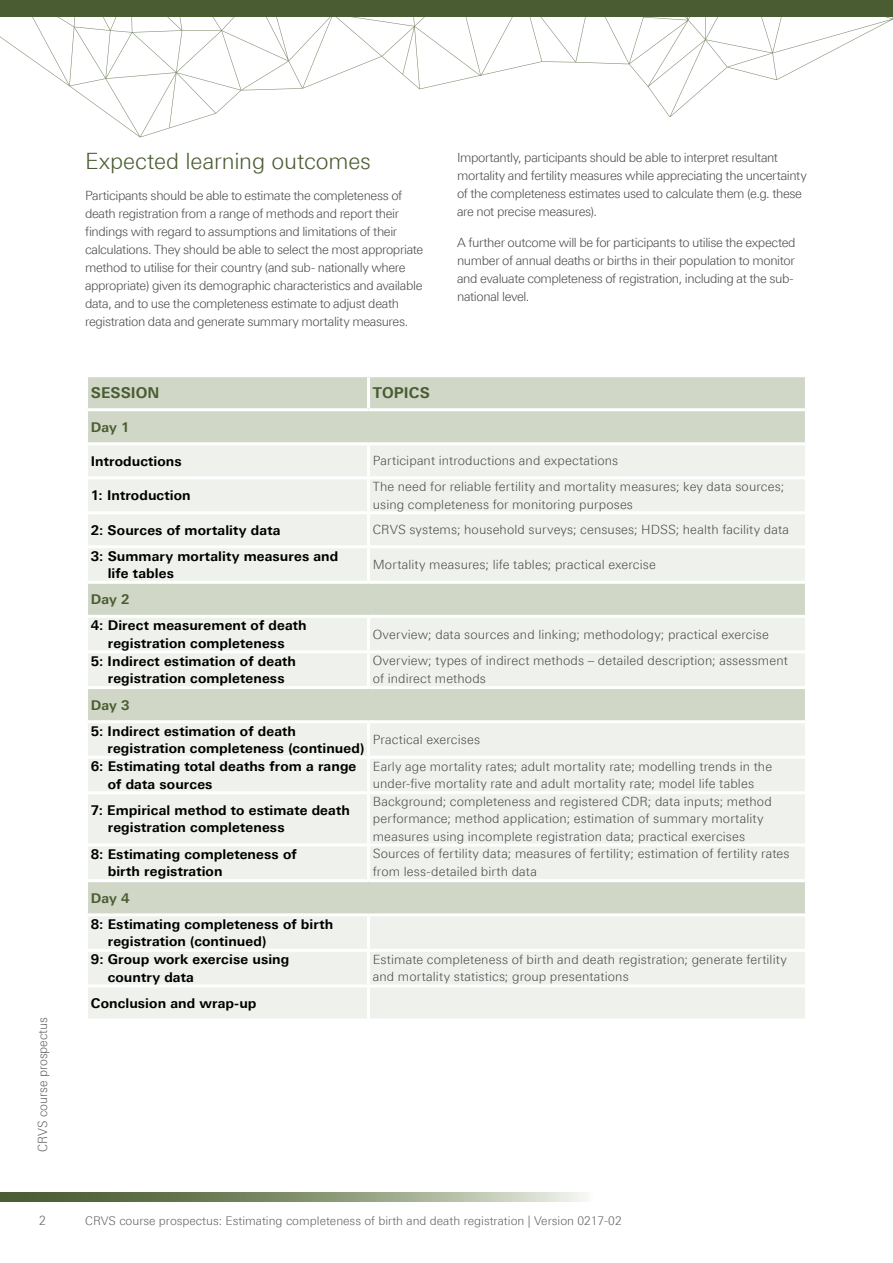
<style>
.page{position:relative;width:893px;height:1263px;background:#fff}
.page>*{position:absolute;margin:0;border:0;box-sizing:border-box;transform-origin:0 0}
.t1{font:300 22.5px "Linotype Univers 330";letter-spacing:-.005em;color:#4a5d32}
.t2{font:700 15px "Linotype Univers 630";letter-spacing:.005em;color:#4a5d32}
.t3{font:700 13.5px/17.2px "Linotype Univers 630";letter-spacing:.01em;color:#000}
.t4{font:700 13.5px "Linotype Univers 630";letter-spacing:.005em;color:#4a5d32}
.t5{font:300 12.75px/17.2px "Linotype Univers 330";letter-spacing:.005em;color:#4d4d4f}
.t6{font:300 12.75px/18px "Linotype Univers 330";letter-spacing:-.03em;color:#4d4d4f}
.t7{font:300 12.75px "Linotype Univers 330";color:#636466;scale:.95 1}
.t8{font:300 12px "Linotype Univers 330";color:#636466}
</style>
<div class="page">
<svg style="left:0;top:1193px;width:586px;height:8px;background:#8a9777"></svg>
<svg style="left:0;top:0;width:893px;height:137px"></svg>
<div style="left:88px;top:377px;width:717px;height:65px;background:#d0d7c7"></div>
<svg style="left:88px;top:445px;width:717px;height:573px;background:#e9ede5"></svg>
<hr style="left:367px;top:377px;width:3px;height:31px;background:#fff">
<hr style="left:85px;top:408px;width:284px;height:3px;background:#fff">
<hr style="left:369px;top:408px;width:439px;height:3px;background:#fff">
<hr style="left:367px;top:445px;width:3px;height:31px;background:#fff">
<hr style="left:85px;top:476px;width:284px;height:3px;background:#fff">
<hr style="left:369px;top:476px;width:439px;height:3px;background:#fff">
<hr style="left:367px;top:479px;width:3px;height:32px;background:#fff">
<hr style="left:85px;top:511px;width:284px;height:3px;background:#fff">
<hr style="left:369px;top:511px;width:439px;height:3px;background:#fff">
<hr style="left:367px;top:514px;width:3px;height:31px;background:#fff">
<hr style="left:85px;top:545px;width:284px;height:3px;background:#fff">
<hr style="left:369px;top:545px;width:439px;height:3px;background:#fff">
<hr style="left:367px;top:548px;width:3px;height:33px;background:#fff">
<hr style="left:85px;top:581px;width:284px;height:3px;background:#fff">
<hr style="left:369px;top:581px;width:439px;height:3px;background:#fff">
<hr style="left:85px;top:615px;width:284px;height:3px;background:#fff">
<hr style="left:369px;top:615px;width:439px;height:3px;background:#fff">
<hr style="left:367px;top:618px;width:3px;height:32px;background:#fff">
<hr style="left:85px;top:650px;width:284px;height:3px;background:#fff">
<hr style="left:369px;top:650px;width:439px;height:3px;background:#fff">
<hr style="left:367px;top:653px;width:3px;height:33px;background:#fff">
<hr style="left:85px;top:686px;width:284px;height:3px;background:#fff">
<hr style="left:369px;top:686px;width:439px;height:3px;background:#fff">
<hr style="left:85px;top:720px;width:284px;height:3px;background:#fff">
<hr style="left:369px;top:720px;width:439px;height:3px;background:#fff">
<hr style="left:367px;top:723px;width:3px;height:33px;background:#fff">
<hr style="left:85px;top:756px;width:284px;height:3px;background:#fff">
<hr style="left:369px;top:756px;width:439px;height:3px;background:#fff">
<hr style="left:367px;top:759px;width:3px;height:32px;background:#fff">
<hr style="left:85px;top:791px;width:284px;height:3px;background:#fff">
<hr style="left:369px;top:791px;width:439px;height:3px;background:#fff">
<hr style="left:367px;top:794px;width:3px;height:49px;background:#fff">
<hr style="left:85px;top:843px;width:284px;height:3px;background:#fff">
<hr style="left:369px;top:843px;width:439px;height:3px;background:#fff">
<hr style="left:367px;top:846px;width:3px;height:33px;background:#fff">
<hr style="left:85px;top:879px;width:284px;height:3px;background:#fff">
<hr style="left:369px;top:879px;width:439px;height:3px;background:#fff">
<hr style="left:85px;top:913px;width:284px;height:3px;background:#fff">
<hr style="left:369px;top:913px;width:439px;height:3px;background:#fff">
<hr style="left:367px;top:916px;width:3px;height:33px;background:#fff">
<hr style="left:85px;top:949px;width:284px;height:3px;background:#fff">
<hr style="left:369px;top:949px;width:439px;height:3px;background:#fff">
<hr style="left:367px;top:952px;width:3px;height:32px;background:#fff">
<hr style="left:85px;top:984px;width:284px;height:3px;background:#fff">
<hr style="left:369px;top:984px;width:439px;height:3px;background:#fff">
<hr style="left:367px;top:987px;width:3px;height:31px;background:#fff">
<h1 class="t1" style="left:85px;top:148px;width:287px">Expected learning outcomes</h1>
<p class="t6" style="left:85px;top:186px;width:340px">Participants should be able to estimate the completeness of death registration from a range of methods and report their findings with regard to assumptions and limitations of their calculations. They should be able to select the most appropriate method to utilise for their country (and sub- nationally where appropriate) given its demographic characteristics and available data, and to use the completeness estimate to adjust death registration data and generate summary mortality measures.</p>
<p class="t6" style="left:457px;top:149px;width:351px">Importantly, participants should be able to interpret resultant mortality and fertility measures while appreciating the uncertainty of the completeness estimates used to calculate them (e.g. these are not precise measures).</p>
<p class="t6" style="left:457px;top:233px;width:340px">A further outcome will be for participants to utilise the expected number of annual deaths or births in their population to monitor and evaluate completeness of registration, including at the sub&shy;national level.</p>
<p class="t2" style="left:91px;top:384px;width:70px">SESSION</p>
<p class="t2" style="left:373px;top:384px;width:59px">TOPICS</p>
<p class="t4" style="left:91px;top:419px;width:40px">Day 1</p>
<p class="t3" style="left:91px;top:452px;width:92px">Introductions</p>
<p class="t5" style="left:373px;top:452px;width:247px">Participant introductions and expectations</p>
<p class="t3" style="left:91px;top:487px;width:101px">1: Introduction</p>
<p class="t5" style="left:373px;top:478px;width:413px">The need for reliable fertility and mortality measures; key data sources; using completeness for monitoring purposes</p>
<p class="t3" style="left:91px;top:521px;width:191px">2: Sources of mortality data</p>
<p class="t5" style="left:373px;top:521px;width:418px">CRVS systems; household surveys; censuses; HDSS; health facility data</p>
<p class="t3" style="left:108px;top:547px;width:232px;text-indent:-17px">3: Summary mortality measures and life tables</p>
<p class="t5" style="left:373px;top:556px;width:285px">Mortality measures; life tables; practical exercise</p>
<p class="t4" style="left:91px;top:591px;width:40px">Day 2</p>
<p class="t3" style="left:91px;top:617px;width:217px;text-align:center">4: Direct measurement of death registration completeness</p>
<p class="t5" style="left:373px;top:625px;width:398px">Overview; data sources and linking; methodology; practical exercise</p>
<p class="t3" style="left:91px;top:652px;width:207px;text-align:center">5: Indirect estimation of death registration completeness</p>
<p class="t5" style="left:373px;top:652px;width:417px;line-height:18px">Overview; types of indirect methods – detailed description; assessment of indirect methods</p>
<p class="t4" style="left:91px;top:697px;width:40px">Day 3</p>
<p class="t3" style="left:107px;top:722px;width:258px;text-indent:-17px">5: Indirect estimation of death registration completeness (continued)</p>
<p class="t5" style="left:373px;top:731px;width:109px">Practical exercises</p>
<p class="t3" style="left:108px;top:758px;width:250px;text-indent:-17px">6: Estimating total deaths from a range of data sources</p>
<p class="t5" style="left:373px;top:758px;width:401px">Early age mortality rates; adult mortality rate; modelling trends in the under-five mortality rate and adult mortality rate; model life tables</p>
<p class="t3" style="left:108px;top:802px;width:244px;text-indent:-17px">7: Empirical method to estimate death registration completeness</p>
<p class="t5" style="left:373px;top:793px;width:400px">Background; completeness and registered CDR; data inputs; method performance; method application; estimation of summary mortality measures using incomplete registration data; practical exercises</p>
<p class="t3" style="left:108px;top:845px;width:190px;text-indent:-17px">8: Estimating completeness of birth registration</p>
<p class="t5" style="left:373px;top:845px;width:418px;line-height:18px">Sources of fertility data; measures of fertility; estimation of fertility rates from less-detailed birth data</p>
<p class="t4" style="left:91px;top:890px;width:40px">Day 4</p>
<p class="t3" style="left:91px;top:915px;width:244px">8: Estimating completeness of birth</p>
<p class="t3" style="left:108px;top:932px;width:160px">registration (continued)</p>
<p class="t3" style="left:91px;top:951px;width:200px">9: Group work exercise using</p>
<p class="t3" style="left:108px;top:968px;width:88px">country data</p>
<p class="t5" style="left:373px;top:951px;width:416px">Estimate completeness of birth and death registration; generate fertility and mortality statistics; group presentations</p>
<p class="t7" style="left:35px;top:1152px;width:144px;rotate:-90deg">CRVS course prospectus</p>
<p class="t3" style="left:91px;top:994px;width:167px">Conclusion and wrap-up</p>
<p class="t7" style="left:39px;top:1213px;width:9px">2</p>
<p class="t8" style="left:85px;top:1213px;width:538px">CRVS course prospectus: Estimating completeness of birth and death registration | Version 0217-02</p>
</div>
